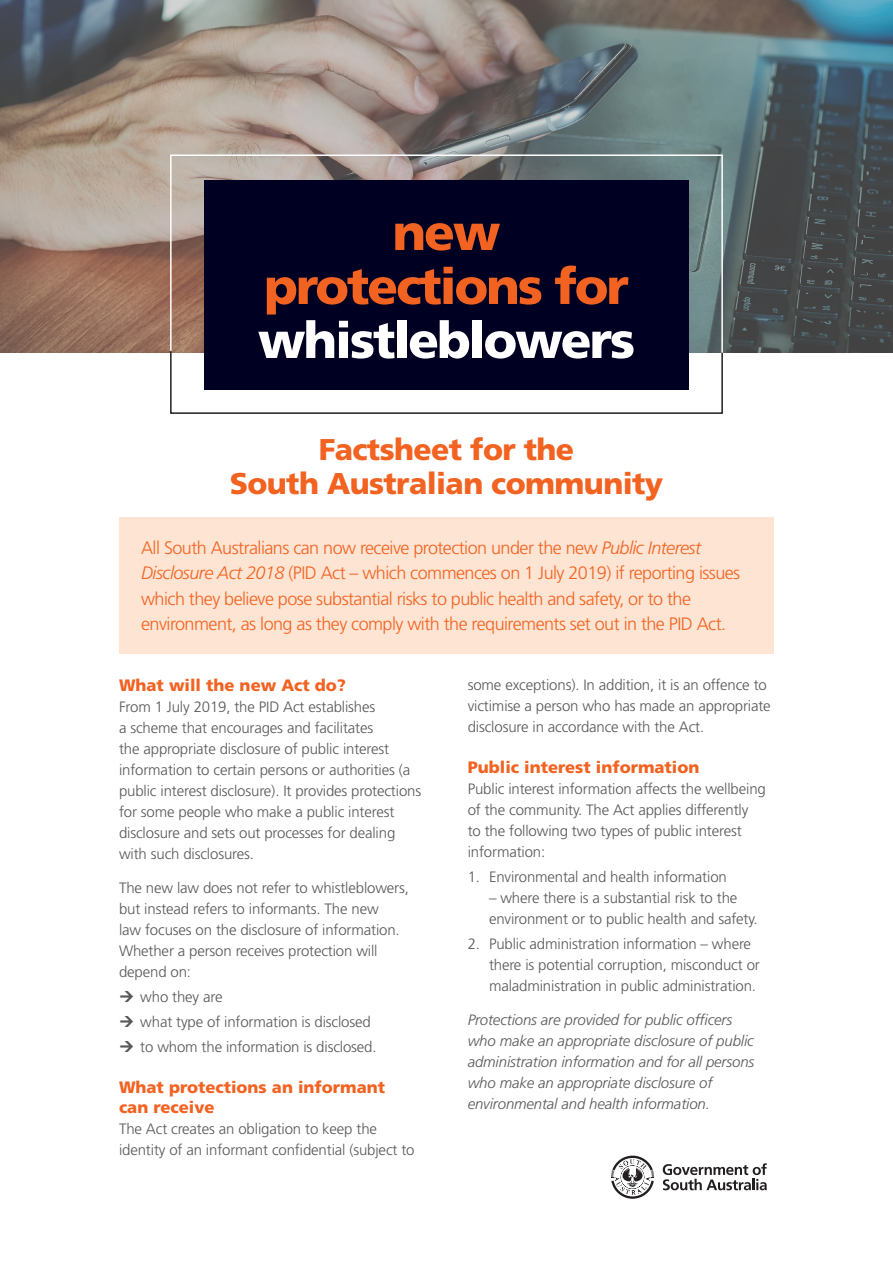
<style>
.page{position:relative;width:893px;height:1263px;background:#fff}
.page>*{position:absolute;margin:0;border:0;box-sizing:border-box;transform-origin:0 0}
.t1{font:900 50.4px/54px "Frutiger LT Std";letter-spacing:-.04em;color:#f26221;text-align:center}
.t2{font:900 50.4px "Frutiger LT Std";letter-spacing:-.04em;color:#fff}
.t3{font:900 30px/34.5px "Frutiger LT Std";letter-spacing:-.02em;color:#f26221;text-align:center}
.t4{font:300 18px/25.5px "Frutiger LT Std";letter-spacing:-.03em;color:#f26221}
.t5{font:900 16.5px/19.8px "Frutiger LT Std";color:#f26221}
.t6{font:300 15px/21px "Frutiger LT Std";letter-spacing:-.01em;color:#57585a}
.t7{font:italic 300 15px/21px "Frutiger LT Std";letter-spacing:-.01em;color:#57585a}
.s1{font-style:italic}
</style>
<div class="page">
<img style="left:0;top:0;width:893px;height:352px">
<div style="left:119px;top:517px;width:655px;height:136px;background:#fee4d2"></div>
<svg style="left:169px;top:154px;width:555px;height:196px"></svg>
<svg style="left:663px;top:1163px;width:104px;height:27px"></svg>
<svg style="left:611px;top:1155px;width:43px;height:44px"></svg>
<svg style="left:169px;top:350px;width:555px;height:64px"></svg>
<h1 class="t1" style="left:264px;top:205px;width:366px">new protections for</h1>
<h1 class="t2" style="left:258px;top:310px;width:379px">whistleblowers</h1>
<h2 class="t3" style="left:230px;top:432px;width:435px">Factsheet for the<br>South Australian community</h2>
<p class="t4" style="left:141px;top:535px;width:601px">All South Australians can now receive protection under the new <span class="s1">Public Interest Disclosure Act 2018</span> (PID Act – which commences on 1 July 2019) if reporting issues which they believe pose substantial risks to public health and safety, or to the environment, as long as they comply with the requirements set out in the PID Act.</p>
<p class="t5" style="left:119px;top:675px;width:228px">What will the new Act do?</p>
<p class="t6" style="left:119px;top:696px;width:304px">From 1 July 2019, the PID Act establishes<br>a scheme that encourages and facilitates<br>the appropriate disclosure of public interest information to certain persons or authorities (a public interest disclosure). It provides protections for some people who make a public interest disclosure and sets out processes for dealing with such disclosures.</p>
<p class="t6" style="left:119px;top:877px;width:291px">The new law does not refer to whistleblowers, but instead refers to informants. The new<br>law focuses on the disclosure of information.<br>Whether a person receives protection will depend on:</p>
<p class="t6" style="left:140px;top:984px;width:238px;line-height:25.2px">who they are<br>what type of information is disclosed to whom the information is disclosed.</p>
<p class="t5" style="left:119px;top:1077px;width:268px">What protections an informant can receive</p>
<p class="t6" style="left:119px;top:1119px;width:297px">The Act creates an obligation to keep the identity of an informant confidential (subject to</p>
<p class="t6" style="left:468px;top:674px;width:305px">some exceptions). In addition, it is an offence to victimise a person who has made an appropriate disclosure in accordance with the Act.</p>
<p class="t5" style="left:468px;top:757px;width:233px">Public interest information</p>
<p class="t6" style="left:468px;top:778px;width:300px">Public interest information affects the wellbeing of the community. The Act applies differently<br>to the following two types of public interest information:</p>
<p class="t6" style="left:468px;top:866px;width:261px">1. Environmental and health information</p>
<p class="t6" style="left:489px;top:887px;width:270px">– where there is a substantial risk to the environment or to public health and safety.</p>
<p class="t6" style="left:489px;top:934px;width:272px;text-indent:-21px">2. Public administration information – where there is potential corruption, misconduct or maladministration in public administration.</p>
<p class="t7" style="left:468px;top:1009px;width:288px">Protections are provided for public officers who make an appropriate disclosure of public administration information and for all persons who make an appropriate disclosure of environmental and health information.</p>
</div>
